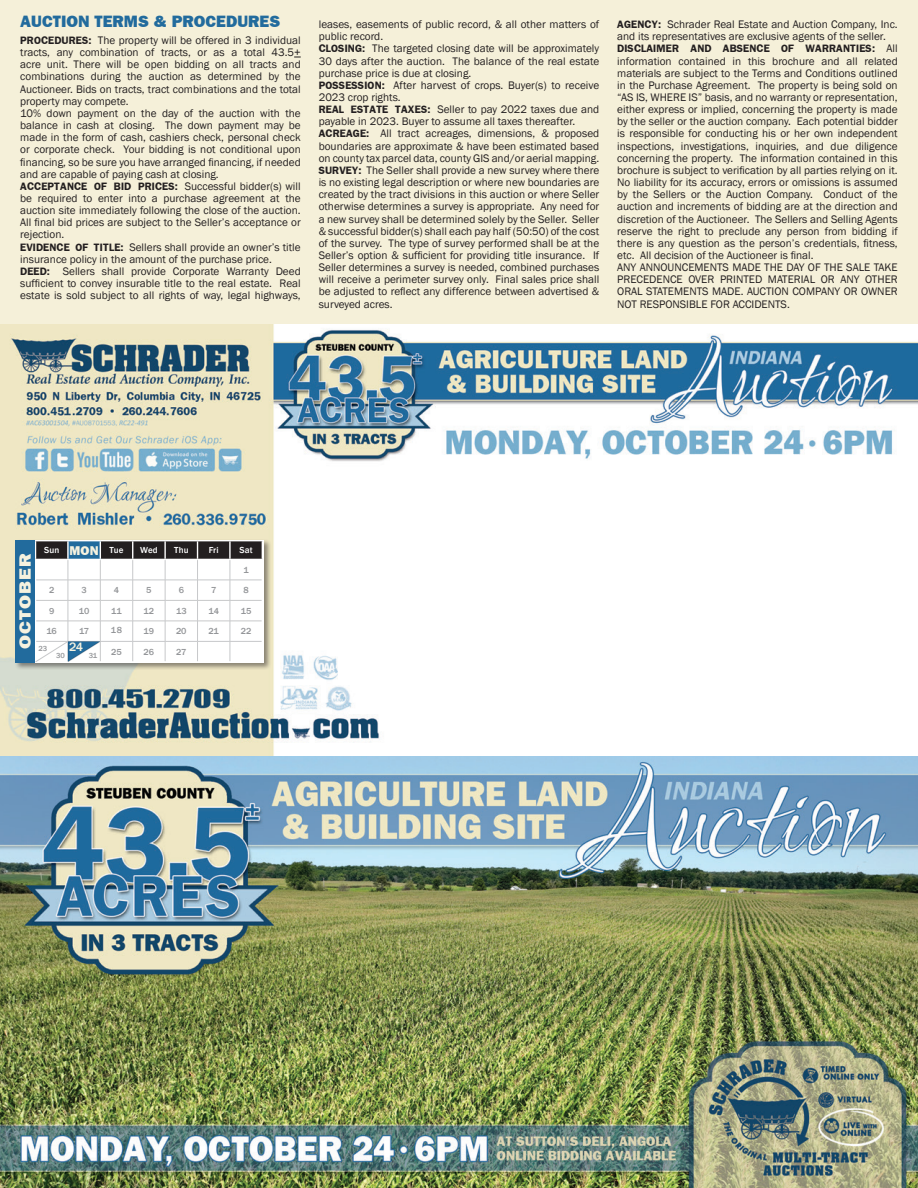
<style>
.page{position:relative;width:918px;height:1188px;background:#fff}
.page>*{position:absolute;margin:0;border:0;box-sizing:border-box;transform-origin:0 0}
.t1{font:900 16.5px "Franklin Gothic Black S Si";color:#226b9d}
.t2{font:900 16.5px "Franklin Gothic Black S Si";letter-spacing:.05em;color:#f6f2df;scale:1.2 1}
.t3{font:500 12.45px "Franklin Gothic";color:#f6f2df}
.t4{font:11.25px/12.1px "Franklin Gothic";color:#231f20}
.t5{font:600 11.25px "Franklin Gothic Bold S Si";color:#231f20}
.t6{font:500 9px "Franklin Gothic";color:#939598}
.t7{font:500 9px "Franklin Gothic";letter-spacing:.02em;color:#fff}
.t8{font:500 7.5px "Franklin Gothic";color:#939598}
.s1{font-family:"Franklin Gothic Bold S Si";font-weight:600}
.s2{font-family:"Franklin Gothic";font-weight:400}
.s3{font-family:"Franklin Gothic Black S Si";font-weight:900;font-size:12.75px;color:#f6f2df}
</style>
<div class="page">
<img style="left:0;top:324px;width:918px;height:864px">
<div style="left:0;top:0;width:918px;height:324px;background:#f5f0d9"></div>
<div style="left:14px;top:539px;width:258px;height:131px;background:#231f20;opacity:.5"></div>
<hr style="left:35px;top:540px;width:33px;height:1px;background:#fff">
<hr style="left:68px;top:540px;width:32px;height:1px;background:#fff">
<hr style="left:100px;top:540px;width:33px;height:1px;background:#fff">
<hr style="left:133px;top:540px;width:32px;height:1px;background:#fff">
<hr style="left:165px;top:540px;width:33px;height:1px;background:#fff">
<hr style="left:198px;top:540px;width:32px;height:1px;background:#fff">
<hr style="left:230px;top:540px;width:33px;height:1px;background:#fff">
<hr style="left:35px;top:661px;width:33px;height:2px;background:#fff">
<hr style="left:68px;top:661px;width:32px;height:2px;background:#fff">
<hr style="left:100px;top:661px;width:33px;height:2px;background:#fff">
<hr style="left:133px;top:661px;width:32px;height:2px;background:#fff">
<hr style="left:165px;top:661px;width:33px;height:2px;background:#fff">
<hr style="left:198px;top:661px;width:32px;height:2px;background:#fff">
<hr style="left:230px;top:661px;width:33px;height:2px;background:#fff">
<div style="left:15px;top:540px;width:20px;height:123px;background:#226b9d"></div>
<svg style="left:35px;top:541px;width:228px;height:121px"></svg>
<h1 class="t1" style="left:20px;top:11px;width:262px">AUCTION TERMS &amp; PROCEDURES</h1>
<p class="t4" style="left:20px;top:34px;width:282px"><span class="s1">PROCEDURES:</span> The property will be offered in 3 individual tracts, any combination of tracts, or as a total 43.5+ acre unit. There will be open bidding on all tracts and combinations during the auction as determined by the Auctioneer. Bids on tracts, tract combinations and the total property may compete.<br>10% down payment on the day of the auction with the balance in cash at closing. The down payment may be made in the form of cash, cashiers check, personal check or corporate check. Your bidding is not conditional upon financing, so be sure you have arranged financing, if needed and are capable of paying cash at closing.<br><span class="s1">ACCEPTANCE OF BID PRICES:</span> Successful bidder(s) will be required to enter into a purchase agreement at the auction site immediately following the close of the auction.<br>All final bid prices are subject to the Seller’s acceptance or rejection.<br><span class="s1">EVIDENCE OF TITLE:</span> Sellers shall provide an owner’s title insurance policy in the amount of the purchase price.<br><span class="s1">DEED:</span> Sellers shall provide Corporate Warranty Deed sufficient to convey insurable title to the real estate. Real estate is sold subject to all rights of way, legal highways,</p>
<p class="t4" style="left:319px;top:19px;width:282px">leases, easements of public record, &amp; all other matters of public record.<br><span class="s1">CLOSING:</span> The targeted closing date will be approximately 30 days after the auction. The balance of the real estate purchase price is due at closing.<br><span class="s1">POSSESSION:</span> After harvest of crops. Buyer(s) to receive 2023 crop rights.<br><span class="s1">REAL ESTATE TAXES:</span> Seller to pay 2022 taxes due and payable in 2023. Buyer to assume all taxes thereafter.<br><span class="s1">ACREAGE:</span> All tract acreages, dimensions, &amp; proposed boundaries are approximate &amp; have been estimated based on county tax parcel data, county GIS and/or aerial mapping.<br><span class="s1">SURVEY:</span> The Seller shall provide a new survey where there is no existing legal description or where new boundaries are created by the tract divisions in this auction or where Seller otherwise determines a survey is appropriate. Any need for a new survey shall be determined solely by the Seller. Seller &amp; successful bidder(s) shall each pay half (50:50) of the cost of the survey. The type of survey performed shall be at the Seller’s option &amp; sufficient for providing title insurance. If Seller determines a survey is needed, combined purchases will receive a perimeter survey only. Final sales price shall be adjusted to reflect any difference between advertised &amp; surveyed acres.</p>
<p class="t4" style="left:617px;top:19px;width:282px"><span class="s1">AGENCY:</span> Schrader Real Estate and Auction Company, Inc. and its representatives are exclusive agents of the seller.</p>
<p class="t5" style="left:617px;top:42px;width:282px">DISCLAIMER AND ABSENCE OF WARRANTIES: <span class="s2">All</span></p>
<p class="t4" style="left:617px;top:55px;width:282px">information contained in this brochure and all related materials are subject to the Terms and Conditions outlined in the Purchase Agreement. The property is being sold on “AS IS, WHERE IS” basis, and no warranty or representation, either express or implied, concerning the property is made by the seller or the auction company. Each potential bidder is responsible for conducting his or her own independent inspections, investigations, inquiries, and due diligence concerning the property. The information contained in this brochure is subject to verification by all parties relying on it.<br>No liability for its accuracy, errors or omissions is assumed by the Sellers or the Auction Company. Conduct of the auction and increments of bidding are at the direction and discretion of the Auctioneer. The Sellers and Selling Agents reserve the right to preclude any person from bidding if there is any question as the person’s credentials, fitness, etc. All decision of the Auctioneer is final.<br>ANY ANNOUNCEMENTS MADE THE DAY OF THE SALE TAKE PRECEDENCE OVER PRINTED MATERIAL OR ANY OTHER ORAL STATEMENTS MADE. AUCTION COMPANY OR OWNER NOT RESPONSIBLE FOR ACCIDENTS.</p>
<p class="t7" style="left:44px;top:545px;width:81px">Sun <span class="s3">MON</span> Tue</p>
<p class="t7" style="left:140px;top:545px;width:19px">Wed</p>
<p class="t7" style="left:174px;top:545px;width:16px">Thu</p>
<p class="t7" style="left:209px;top:545px;width:11px">Fri</p>
<p class="t7" style="left:239px;top:545px;width:15px">Sat</p>
<p class="t6" style="left:243px;top:564px;width:7px">1</p>
<p class="t6" style="left:49px;top:585px;width:7px">2</p>
<p class="t6" style="left:81px;top:585px;width:7px">3</p>
<p class="t6" style="left:114px;top:585px;width:7px">4</p>
<p class="t6" style="left:146px;top:585px;width:7px">5</p>
<p class="t6" style="left:179px;top:585px;width:7px">6</p>
<p class="t6" style="left:211px;top:585px;width:7px">7</p>
<p class="t6" style="left:243px;top:585px;width:7px">8</p>
<p class="t6" style="left:49px;top:605px;width:7px">9</p>
<p class="t6" style="left:79px;top:605px;width:12px">10</p>
<p class="t6" style="left:111px;top:605px;width:12px">11</p>
<p class="t6" style="left:144px;top:605px;width:12px">12</p>
<p class="t6" style="left:176px;top:605px;width:12px">13</p>
<p class="t6" style="left:208px;top:605px;width:12px">14</p>
<p class="t6" style="left:241px;top:605px;width:12px">15</p>
<p class="t6" style="left:47px;top:626px;width:12px">16</p>
<p class="t6" style="left:79px;top:626px;width:12px">17</p>
<p class="t6" style="left:111px;top:624px;width:13px">18</p>
<p class="t6" style="left:144px;top:626px;width:12px">19</p>
<p class="t6" style="left:176px;top:626px;width:12px">20</p>
<p class="t6" style="left:209px;top:626px;width:12px">21</p>
<p class="t6" style="left:241px;top:626px;width:12px">22</p>
<p class="t8" style="left:39px;top:644px;width:10px">23</p>
<p class="t8" style="left:56px;top:651px;width:10px">30</p>
<p class="t8" style="left:89px;top:651px;width:10px">31</p>
<h1 class="t2" style="left:15px;top:649px;width:81px;rotate:-90deg">OCTOBER</h1>
<p class="t3" style="left:69px;top:639px;width:16px">24</p>
<p class="t6" style="left:111px;top:646px;width:12px">25</p>
<p class="t6" style="left:144px;top:646px;width:12px">26</p>
<p class="t6" style="left:176px;top:646px;width:12px">27</p>
</div>
